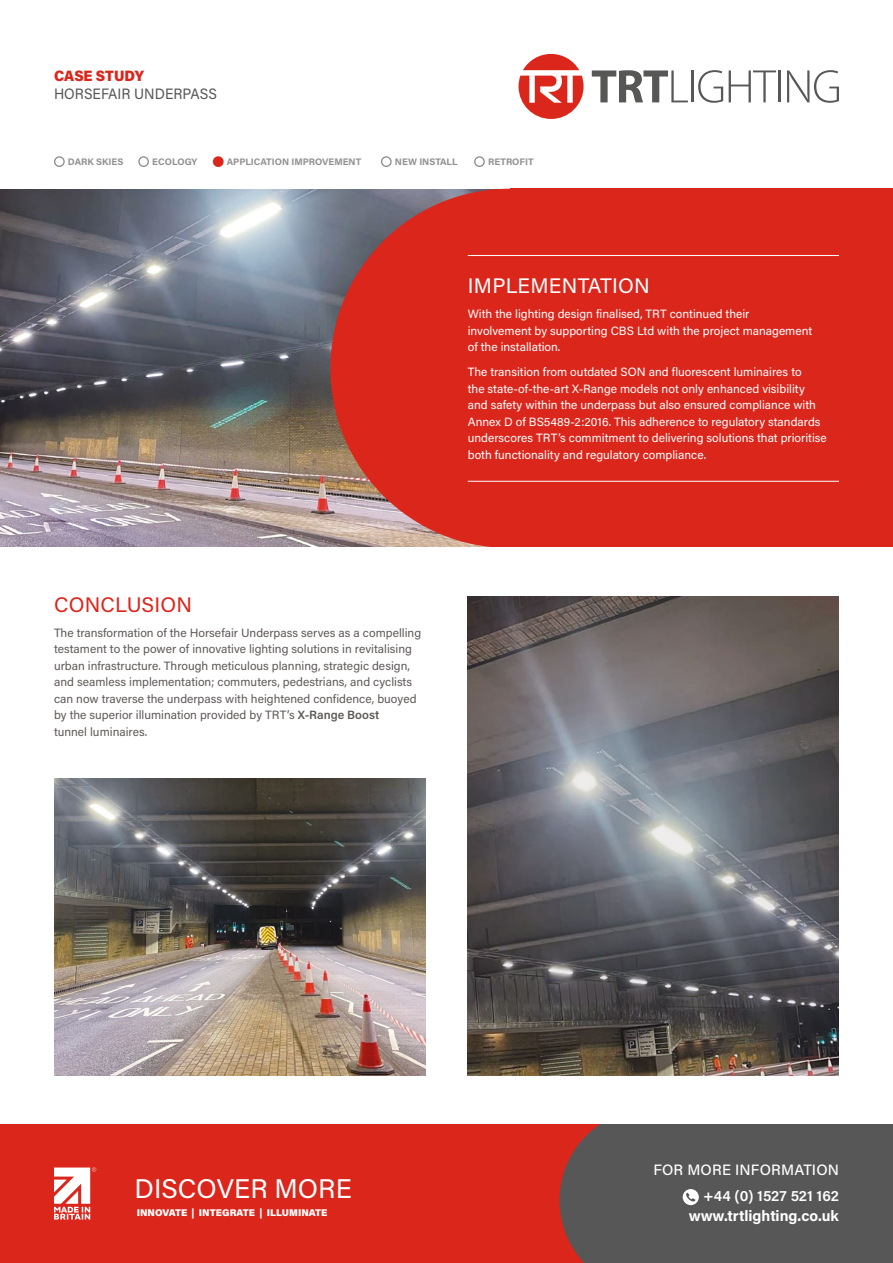
<style>
.page{position:relative;width:893px;height:1263px;background:#fff}
.page>*{position:absolute;margin:0;border:0;box-sizing:border-box;transform-origin:0 0}
.t1{font:27px "Acumin Pro";color:#fff}
.t2{font:21px "Acumin Pro";letter-spacing:.01em;color:#fff}
.t3{font:21px "Acumin Pro";letter-spacing:.01em;color:#db261b}
.t4{font:700 15px "Acumin Pro";color:#fff}
.t5{font:15px "Acumin Pro";color:#585757;scale:.94 1}
.t6{font:500 15px "Acumin Pro";letter-spacing:.01em;color:#fff}
.t7{font:600 15px "Acumin Pro";color:#fff}
.t8{font:900 15px "Acumin Pro";letter-spacing:-.005em;color:#db261b;scale:.94 1}
.t9{font:12px/16.5px "Acumin Pro";color:#fff}
.t10{font:12px/16.5px "Acumin Pro";color:#5f5957}
.t11{font:900 9.75px "Acumin Pro";color:#fff}
.t12{font:700 9.45px "Acumin Pro";color:#928f8f}
.s1{font-weight:600}
</style>
<div class="page">
<img style="left:0;top:189px;width:497px;height:358px">
<div style="left:510px;top:189px;width:383px;height:359px;background:#db261b"></div>
<div style="left:330px;top:189px;width:360px;height:359px;background:#db261b;border-radius:50%"></div>
<div style="left:54px;top:156px;width:11px;height:11px;border:1px solid #928f8f;border-radius:50%"></div>
<div style="left:138px;top:156px;width:11px;height:11px;border:1px solid #928f8f;border-radius:50%"></div>
<div style="left:214px;top:157px;width:9px;height:9px;background:#db261b;border-radius:50%"></div>
<div style="left:213px;top:156px;width:11px;height:11px;border:1px solid #db261b;border-radius:50%"></div>
<div style="left:381px;top:156px;width:11px;height:11px;border:1px solid #928f8f;border-radius:50%"></div>
<div style="left:474px;top:156px;width:11px;height:11px;border:1px solid #928f8f;border-radius:50%"></div>
<div style="left:624px;top:1124px;width:269px;height:139px;background:#585757"></div>
<div style="left:0;top:1124px;width:605px;height:139px;background:#db261b"></div>
<svg style="left:54px;top:1167px;width:42px;height:52px"></svg>
<svg style="left:559px;top:1124px;width:140px;height:139px"></svg>
<div style="left:0;top:547px;width:893px;height:577px;background:#fff"></div>
<img style="left:468px;top:596px;width:371px;height:480px">
<img style="left:54px;top:779px;width:371px;height:297px">
<hr style="left:468px;top:255px;width:371px;height:1px;background:#fff">
<hr style="left:468px;top:481px;width:371px;height:1px;background:#fff">
<svg style="left:519px;top:76px;width:65px;height:43px"></svg>
<svg style="left:523px;top:54px;width:56px;height:16px"></svg>
<svg style="left:592px;top:70px;width:96px;height:32px"></svg>
<hr style="left:691px;top:70px;width:3px;height:32px;background:#575756">
<svg style="left:698px;top:70px;width:25px;height:33px"></svg>
<svg style="left:729px;top:70px;width:47px;height:32px"></svg>
<hr style="left:778px;top:70px;width:2px;height:32px;background:#575756">
<svg style="left:787px;top:70px;width:52px;height:33px"></svg>
<p class="t8" style="left:54px;top:65px;width:97px">CASE STUDY</p>
<p class="t5" style="left:54px;top:83px;width:175px">HORSEFAIR UNDERPASS</p>
<p class="t12" style="left:68px;top:155px;width:57px">DARK SKIES</p>
<p class="t12" style="left:152px;top:155px;width:47px">ECOLOGY</p>
<p class="t12" style="left:227px;top:155px;width:136px">APPLICATION IMPROVEMENT</p>
<p class="t12" style="left:395px;top:155px;width:64px">NEW INSTALL</p>
<p class="t12" style="left:488px;top:155px;width:47px">RETROFIT</p>
<h2 class="t2" style="left:468px;top:271px;width:184px">IMPLEMENTATION</h2>
<p class="t9" style="left:468px;top:305px;width:346px">With the lighting design finalised, TRT continued their involvement by supporting CBS Ltd with the project management of the installation.</p>
<p class="t9" style="left:468px;top:363px;width:361px">The transition from outdated SON and fluorescent luminaires to<br>the state-of-the-art X-Range models not only enhanced visibility and safety within the underpass but also ensured compliance with Annex D of BS5489-2:2016. This adherence to regulatory standards underscores TRT’s commitment to delivering solutions that prioritise both functionality and regulatory compliance.</p>
<h2 class="t3" style="left:54px;top:590px;width:140px">CONCLUSION</h2>
<p class="t10" style="left:54px;top:624px;width:369px">The transformation of the Horsefair Underpass serves as a compelling testament to the power of innovative lighting solutions in revitalising urban infrastructure. Through meticulous planning, strategic design, and seamless implementation; commuters, pedestrians, and cyclists can now traverse the underpass with heightened confidence, buoyed by the superior illumination provided by TRT’s <span class="s1">X-Range Boost<br></span>tunnel luminaires.</p>
<h1 class="t1" style="left:135px;top:1170px;width:219px">DISCOVER MORE</h1>
<p class="t11" style="left:137px;top:1206px;width:192px">INNOVATE | INTEGRATE | ILLUMINATE</p>
<p class="t6" style="left:653px;top:1159px;width:187px">FOR MORE INFORMATION</p>
<p class="t7" style="left:703px;top:1185px;width:137px">+44 (0) 1527 521 162</p>
<p class="t4" style="left:689px;top:1205px;width:152px">www.trtlighting.co.uk</p>
</div>
